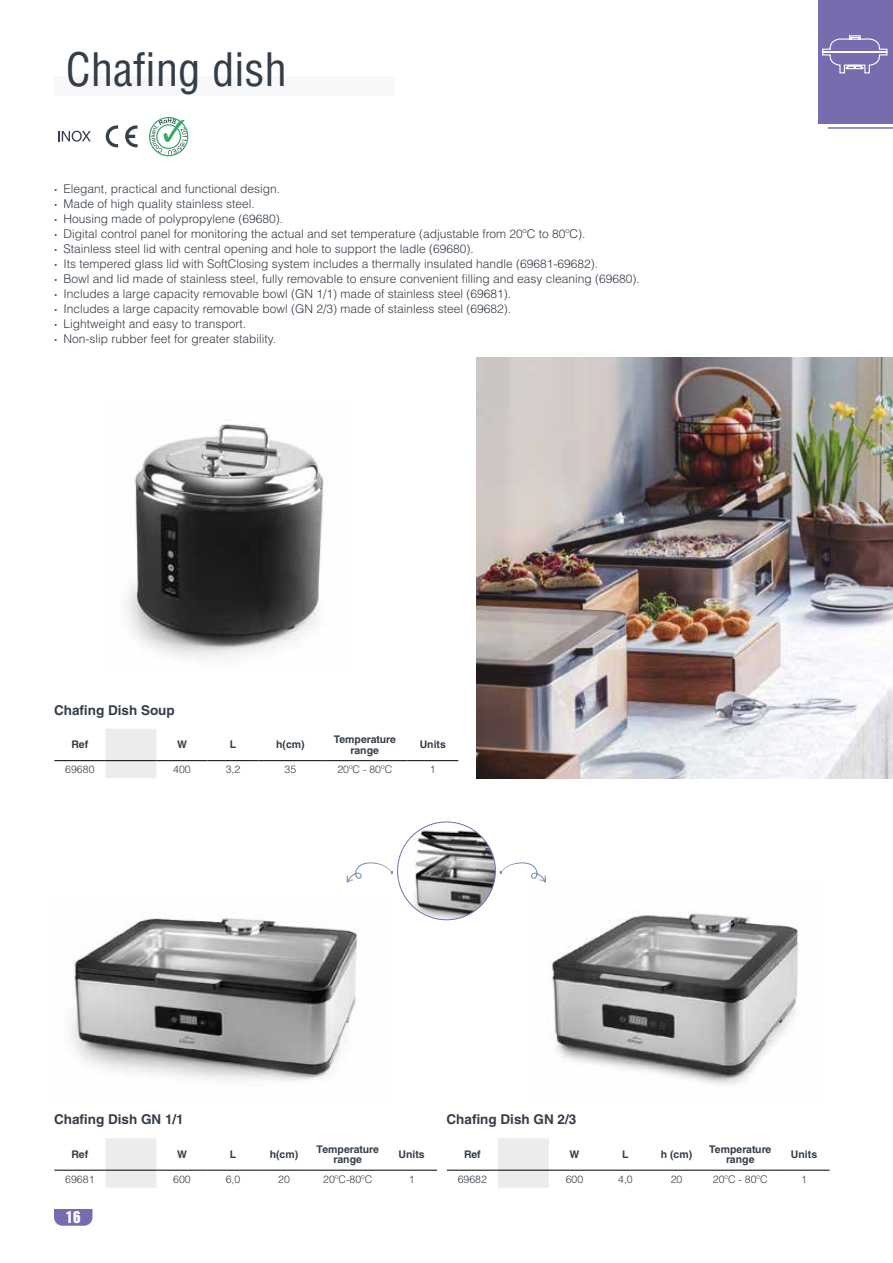
<style>
.page{position:relative;width:893px;height:1263px;background:#fff}
.page>*{position:absolute;margin:0;border:0;box-sizing:border-box;transform-origin:0 0}
.t1{font:condensed 45px "Helvetica LT Std";color:#343e48}
.t2{font:15px "Helvetica Inserat LT Std";color:#fff}
.t3{font:700 13.5px "Helvetica LT Std";color:#343e48}
.t4{font:300 12px/15px "Helvetica LT Std";color:#343e48}
.t5{font:700 10.5px/10.8px "Helvetica LT Std";color:#343e48;text-align:center}
.t6{font:300 10.5px "Helvetica LT Std";color:#343e48}
.s1{font-weight:700}
</style>
<div class="page">
<img style="left:125px;top:424px;width:199px;height:234px">
<svg style="left:58px;top:131px;width:33px;height:11px"></svg>
<div style="left:54px;top:116px;width:41px;height:41px;border:1px solid #fff;border-radius:6px"></div>
<svg style="left:106px;top:125px;width:12px;height:22px"></svg>
<svg style="left:125px;top:125px;width:13px;height:22px"></svg>
<div style="left:101px;top:116px;width:41px;height:41px;border:1px solid #fff;border-radius:6px"></div>
<svg style="left:149px;top:117px;width:40px;height:40px"></svg>
<img style="left:71px;top:918px;width:286px;height:163px">
<img style="left:406px;top:822px;width:89px;height:98px">
<img style="left:551px;top:910px;width:248px;height:174px">
<svg style="left:499px;top:862px;width:47px;height:21px"></svg>
<svg style="left:346px;top:862px;width:47px;height:21px"></svg>
<img style="left:476px;top:357px;width:417px;height:422px">
<div style="left:105px;top:1138px;width:51px;height:50px;background:#ebeced"></div>
<hr style="left:54px;top:1170px;width:51px;height:1px;background:#000">
<hr style="left:105px;top:1170px;width:51px;height:1px;background:#000">
<hr style="left:156px;top:1170px;width:51px;height:1px;background:#000">
<hr style="left:207px;top:1170px;width:51px;height:1px;background:#000">
<hr style="left:258px;top:1170px;width:52px;height:1px;background:#000">
<hr style="left:310px;top:1170px;width:76px;height:1px;background:#000">
<hr style="left:386px;top:1170px;width:51px;height:1px;background:#000">
<div style="left:498px;top:1138px;width:51px;height:50px;background:#ebeced"></div>
<hr style="left:447px;top:1170px;width:51px;height:1px;background:#000">
<hr style="left:498px;top:1170px;width:51px;height:1px;background:#000">
<hr style="left:549px;top:1170px;width:51px;height:1px;background:#000">
<hr style="left:600px;top:1170px;width:51px;height:1px;background:#000">
<hr style="left:651px;top:1170px;width:51px;height:1px;background:#000">
<hr style="left:702px;top:1170px;width:77px;height:1px;background:#000">
<hr style="left:779px;top:1170px;width:51px;height:1px;background:#000">
<div style="left:105px;top:729px;width:51px;height:49px;background:#ebeced"></div>
<hr style="left:54px;top:760px;width:51px;height:1px;background:#000">
<hr style="left:105px;top:760px;width:51px;height:1px;background:#000">
<hr style="left:156px;top:760px;width:51px;height:1px;background:#000">
<hr style="left:207px;top:760px;width:51px;height:1px;background:#000">
<hr style="left:258px;top:760px;width:64px;height:1px;background:#000">
<hr style="left:322px;top:760px;width:85px;height:1px;background:#000">
<hr style="left:407px;top:760px;width:51px;height:1px;background:#000">
<svg style="left:54px;top:1209px;width:38px;height:17px"></svg>
<div style="left:54px;top:76px;width:340px;height:20px;background:#f8f8fb"></div>
<div style="left:818px;top:0;width:75px;height:124px;background:#786caf"></div>
<hr style="left:828px;top:127px;width:65px;height:2px;background:#786caf">
<svg style="left:822px;top:35px;width:66px;height:39px"></svg>
<h1 class="t1" style="left:66px;top:42px;width:223px">Chafing dish</h1>
<p class="t4" style="left:54px;top:181px;width:587px"><span class="s1">·</span> Elegant, practical and functional design.<br><span class="s1">·</span> Made of high quality stainless steel.<br><span class="s1">·</span> Housing made of polypropylene (69680).<br><span class="s1">·</span> Digital control panel for monitoring the actual and set temperature (adjustable from 20ºC to 80ºC).<br><span class="s1">·</span> Stainless steel lid with central opening and hole to support the ladle (69680).<br><span class="s1">·</span> Its tempered glass lid with SoftClosing system includes a thermally insulated handle (69681-69682).<br><span class="s1">·</span> Bowl and lid made of stainless steel, fully removable to ensure convenient filling and easy cleaning (69680). <span class="s1">·</span> Includes a large capacity removable bowl (GN 1/1) made of stainless steel (69681).<br><span class="s1">·</span> Includes a large capacity removable bowl (GN 2/3) made of stainless steel (69682).<br><span class="s1">·</span> Lightweight and easy to transport.<br><span class="s1">·</span> Non-slip rubber feet for greater stability.</p>
<p class="t3" style="left:54px;top:702px;width:122px">Chafing Dish Soup</p>
<p class="t5" style="left:72px;top:739px;width:18px">Ref</p>
<p class="t5" style="left:177px;top:739px;width:11px">W</p>
<p class="t5" style="left:230px;top:739px;width:8px">L</p>
<p class="t5" style="left:276px;top:739px;width:30px">h(cm)</p>
<p class="t5" style="left:334px;top:734px;width:64px">Temperature range</p>
<p class="t5" style="left:420px;top:739px;width:28px">Units</p>
<p class="t6" style="left:65px;top:763px;width:31px">69680</p>
<p class="t6" style="left:173px;top:763px;width:19px">400</p>
<p class="t6" style="left:226px;top:763px;width:16px">3,2</p>
<p class="t6" style="left:285px;top:763px;width:13px">35</p>
<p class="t6" style="left:337px;top:763px;width:56px">20ºC - 80ºC</p>
<p class="t6" style="left:430px;top:763px;width:7px">1</p>
<p class="t3" style="left:54px;top:1111px;width:131px">Chafing Dish GN 1/1</p>
<p class="t3" style="left:446px;top:1111px;width:131px">Chafing Dish GN 2/3</p>
<p class="t5" style="left:72px;top:1149px;width:18px">Ref</p>
<p class="t5" style="left:177px;top:1149px;width:11px">W</p>
<p class="t5" style="left:230px;top:1149px;width:8px">L</p>
<p class="t5" style="left:270px;top:1149px;width:30px">h(cm)</p>
<p class="t5" style="left:317px;top:1143px;width:64px">Temperature range</p>
<p class="t5" style="left:398px;top:1149px;width:28px">Units</p>
<p class="t6" style="left:65px;top:1172px;width:31px">69681</p>
<p class="t6" style="left:173px;top:1172px;width:19px">600</p>
<p class="t6" style="left:226px;top:1172px;width:16px">6,0</p>
<p class="t6" style="left:278px;top:1172px;width:13px">20</p>
<p class="t6" style="left:323px;top:1172px;width:51px">20ºC-80ºC</p>
<p class="t6" style="left:409px;top:1172px;width:7px">1</p>
<p class="t2" style="left:66px;top:1208px;width:16px">16</p>
<p class="t5" style="left:464px;top:1149px;width:18px">Ref</p>
<p class="t5" style="left:569px;top:1149px;width:11px">W</p>
<p class="t5" style="left:622px;top:1149px;width:8px">L</p>
<p class="t5" style="left:661px;top:1149px;width:33px">h (cm)</p>
<p class="t5" style="left:709px;top:1143px;width:64px">Temperature range</p>
<p class="t5" style="left:791px;top:1149px;width:28px">Units</p>
<p class="t6" style="left:458px;top:1172px;width:31px">69682</p>
<p class="t6" style="left:566px;top:1172px;width:19px">600</p>
<p class="t6" style="left:618px;top:1172px;width:16px">4,0</p>
<p class="t6" style="left:671px;top:1172px;width:13px">20</p>
<p class="t6" style="left:713px;top:1172px;width:56px">20ºC - 80ºC</p>
<p class="t6" style="left:801px;top:1172px;width:7px">1</p>
</div>
